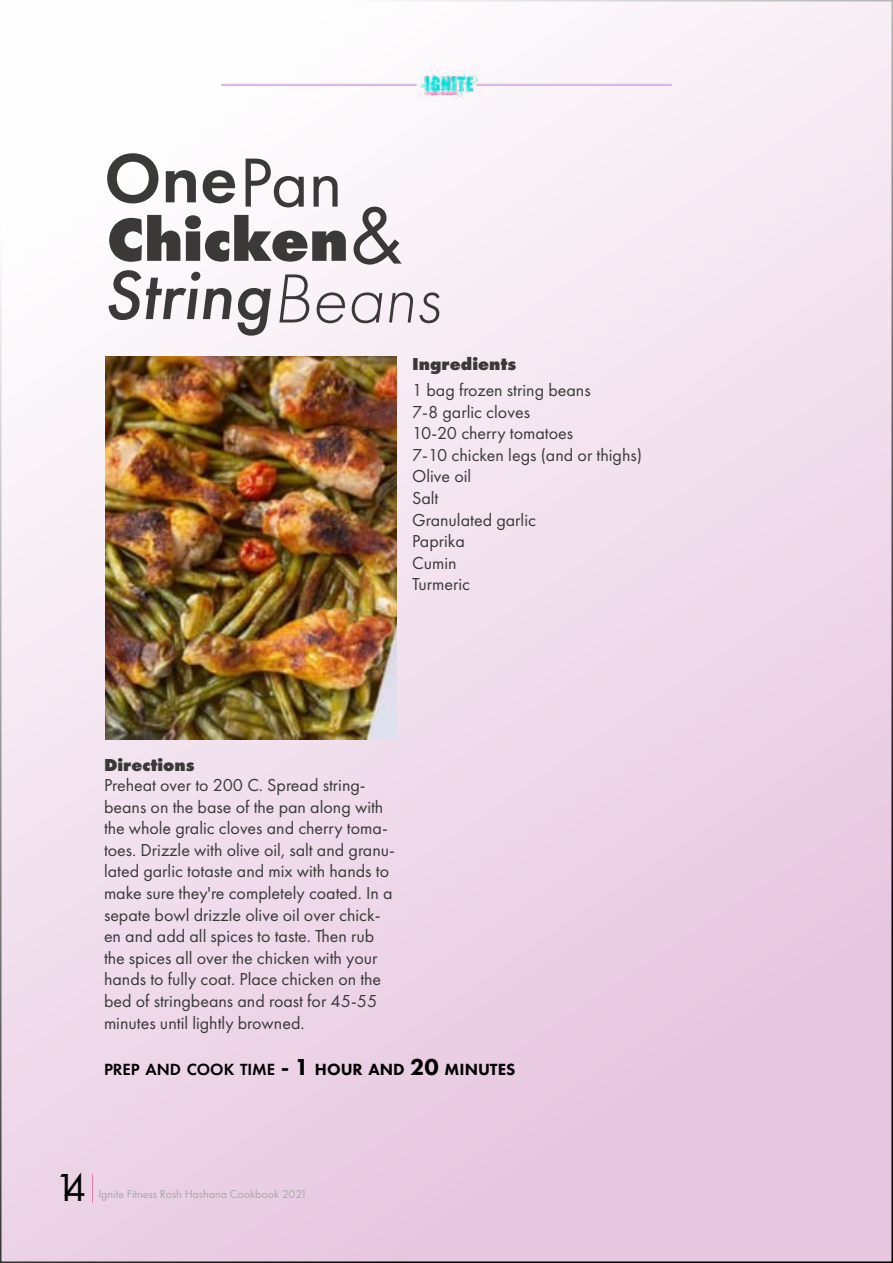
<style>
.page{position:relative;width:893px;height:1263px;background:#fff}
.page>*{position:absolute;margin:0;border:0;box-sizing:border-box;transform-origin:0 0}
.t1{font:600 72px "Futura PT";color:#3a3938}
.t2{font:italic 500 72px "Futura PT";color:#3a3938}
.t3{font:italic 300 72px "Futura PT";color:#3a3938}
.t4{font:800 63px "Futura PT";color:#3a3938}
.t5{font:40.5px "Futura PT";color:#000}
.t6{font:18px/21.6px "Futura PT";color:#3a3938}
.t7{font:800 18px "Futura PT";color:#3a3938}
.t8{font:600 16.8px "Futura PT";color:#000}
.t9{font:12px "Futura PT";color:#a8a8a8}
.s1{font-weight:400}
.s2{font-weight:400;font-size:84px}
.s3{font-size:24px}
.s4{font-weight:800;font-size:24px}
.s5{font-weight:800}
</style>
<div class="page">
<div style="left:1px;top:1px;width:891px;height:1261px;background:linear-gradient(to bottom,#fcf9fb,#e7c6df)"></div>
<img style="left:418px;top:69px;width:63px;height:31px">
<hr style="left:221px;top:84px;width:196px;height:1px;background:#dcaaee">
<hr style="left:221px;top:85px;width:196px;height:1px;background:#dcaaee">
<hr style="left:476px;top:84px;width:196px;height:1px;background:#dcaaee">
<hr style="left:476px;top:85px;width:196px;height:1px;background:#dcaaee">
<svg style="left:92px;top:1174px;width:1px;height:29px"></svg>
<img style="left:105px;top:357px;width:291px;height:382px">
<h1 class="t1" style="left:104px;top:133px;width:240px">One<span class="s1">Pan</span></h1>
<h2 class="t4" style="left:107px;top:200px;width:297px">Chicken<span class="s2">&amp;</span></h2>
<h1 class="t2" style="left:104px;top:250px;width:169px">String</h1>
<h1 class="t3" style="left:273px;top:258px;width:169px">Beans</h1>
<p class="t7" style="left:412px;top:353px;width:106px">Ingredients</p>
<p class="t6" style="left:412px;top:379px;width:232px">1 bag frozen string beans<br>7-8 garlic cloves<br>10-20 cherry tomatoes<br>7-10 chicken legs (and or thighs)<br>Olive oil<br>Salt<br>Granulated garlic<br>Paprika<br>Cumin<br>Turmeric</p>
<p class="t7" style="left:104px;top:753px;width:92px">Directions</p>
<p class="t6" style="left:104px;top:774px;width:292px">Preheat over to 200 C. Spread string&shy;beans on the base of the pan along with the whole gralic cloves and cherry toma&shy;toes. Drizzle with olive oil, salt and granu&shy;lated garlic totaste and mix with hands to make sure they're completely coated. In a sepate bowl drizzle olive oil over chick&shy;en and add all spices to taste. Then rub the spices all over the chicken with your hands to fully coat. Place chicken on the bed of stringbeans and roast for 45-55 minutes until lightly browned.</p>
<p class="t8" style="left:104px;top:1059px;width:413px">PREP AND COOK TIME <span class="s3">-</span> <span class="s4">1</span> <span class="s5">HOUR AND</span> <span class="s4">20</span> <span class="s5">MINUTES</span></p>
<h3 class="t5" style="left:54px;top:1164px;width:34px">14</h3>
<p class="t9" style="left:98px;top:1186px;width:210px">Ignite Fitness Rosh Hashana Cookbook 2021</p>
</div>
